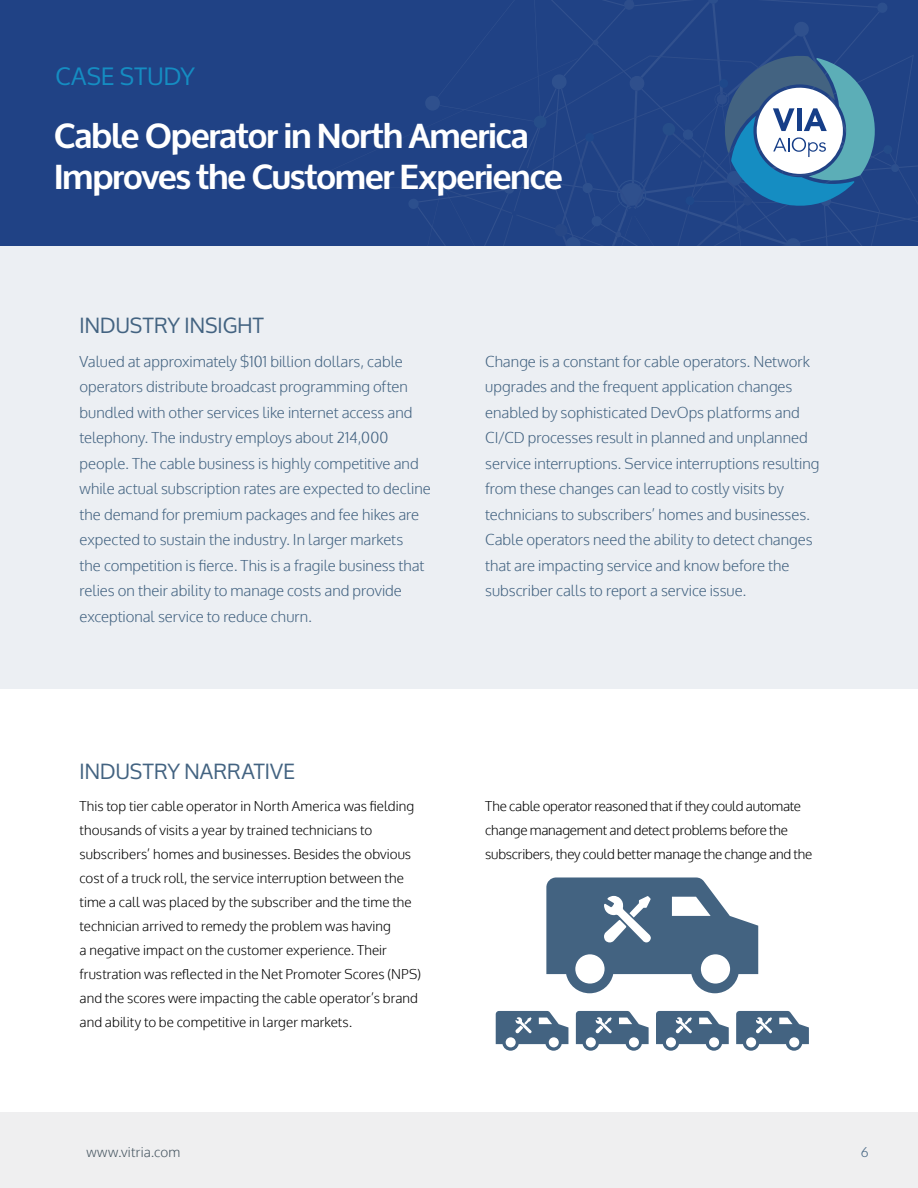
<style>
.page{position:relative;width:918px;height:1188px;background:#fff}
.page>*{position:absolute;margin:0;border:0;box-sizing:border-box;transform-origin:0 0}
.t1{font:700 34.35px/41.1px "Oxygen";letter-spacing:-.025em;color:#fff}
.t2{font:24px "Oxygen";letter-spacing:.015em;color:#158dc2}
.t3{font:21px "Oxygen";letter-spacing:.005em;color:#436381}
.t4{font:300 15px/25.5px "Oxygen";color:#436381}
.t5{font:300 13.5px/24px "Oxygen";color:#000}
.t6{font:300 13.5px "Oxygen";letter-spacing:.015em;color:#455560}
.t7{font:300 13.5px "Oxygen";color:#436381}
</style>
<div class="page">
<div style="left:0;top:0;width:918px;height:251px;background:#204285"></div>
<div style="left:294px;top:181px;width:9px;height:9px;background:#274786;border-radius:50%"></div>
<svg style="left:409px;top:0;width:505px;height:246px"></svg>
<div style="left:0;top:1112px;width:918px;height:76px;background:#efeff0"></div>
<div style="left:0;top:246px;width:918px;height:443px;background:#eceff3"></div>
<svg style="left:546px;top:877px;width:212px;height:116px"></svg>
<svg style="left:576px;top:1011px;width:73px;height:40px"></svg>
<svg style="left:736px;top:1011px;width:73px;height:40px"></svg>
<svg style="left:496px;top:1011px;width:72px;height:40px"></svg>
<svg style="left:656px;top:1011px;width:73px;height:40px"></svg>
<h2 class="t2" style="left:56px;top:63px;width:141px">CASE STUDY</h2>
<h1 class="t1" style="left:54px;top:117px;width:510px">Cable Operator in North America<br>Improves the Customer Experience</h1>
<h3 class="t3" style="left:80px;top:313px;width:186px">INDUSTRY INSIGHT</h3>
<p class="t4" style="left:80px;top:349px;width:353px">Valued at approximately $101 billion dollars, cable operators distribute broadcast programming often bundled with other services like internet access and telephony. The industry employs about 214,000 people. The cable business is highly competitive and while actual subscription rates are expected to decline the demand for premium packages and fee hikes are expected to sustain the industry. In larger markets<br>the competition is fierce. This is a fragile business that relies on their ability to manage costs and provide exceptional service to reduce churn.</p>
<p class="t4" style="left:485px;top:349px;width:336px">Change is a constant for cable operators. Network upgrades and the frequent application changes enabled by sophisticated DevOps platforms and CI/CD processes result in planned and unplanned service interruptions. Service interruptions resulting from these changes can lead to costly visits by technicians to subscribers’ homes and businesses.<br>Cable operators need the ability to detect changes that are impacting service and know before the subscriber calls to report a service issue.</p>
<h3 class="t3" style="left:80px;top:759px;width:217px">INDUSTRY NARRATIVE</h3>
<p class="t5" style="left:80px;top:795px;width:343px">This top tier cable operator in North America was fielding thousands of visits a year by trained technicians to subscribers’ homes and businesses. Besides the obvious cost of a truck roll, the service interruption between the time a call was placed by the subscriber and the time the technician arrived to remedy the problem was having<br>a negative impact on the customer experience. Their frustration was reflected in the Net Promoter Scores (NPS) and the scores were impacting the cable operator’s brand and ability to be competitive in larger markets.</p>
<p class="t5" style="left:485px;top:795px;width:329px">The cable operator reasoned that if they could automate change management and detect problems before the subscribers, they could better manage the change and the</p>
<p class="t6" style="left:86px;top:1143px;width:96px">www.vitria.com</p>
<p class="t7" style="left:861px;top:1144px;width:9px">6</p>
</div>
